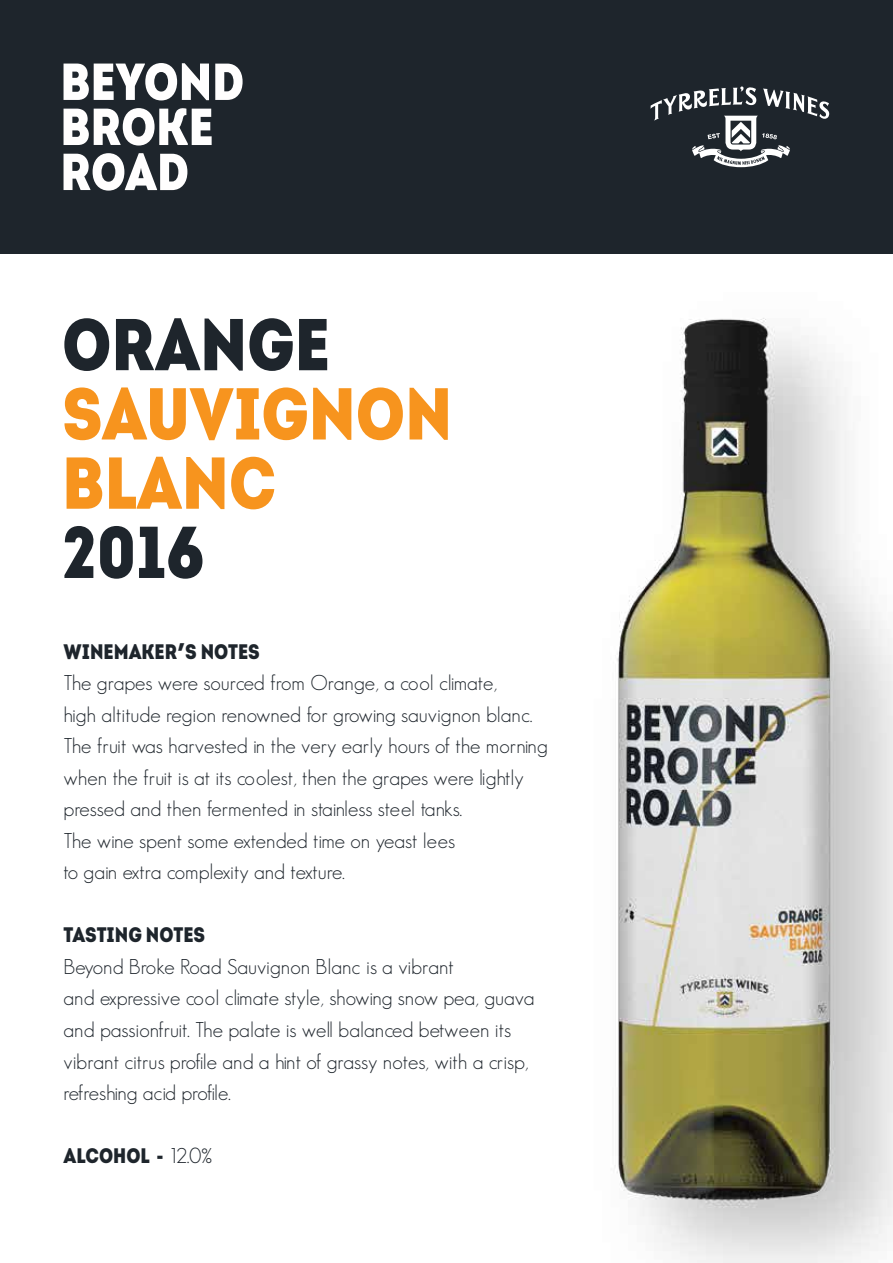
<style>
.page{position:relative;width:893px;height:1263px;background:#fff}
.page>*{position:absolute;margin:0;border:0;box-sizing:border-box;transform-origin:0 0}
.t1{font:73.2px/69.3px "Intro Cond Black Free";color:#f7941e}
.t2{font:73.2px "Intro Cond Black Free";color:#1e252c}
.t3{font:300 21px/31.5px "Geosans";color:#1e252c}
.t4{font:21px "Intro Cond Black Free";color:#1e252c}
.s1{font-family:"Futura";font-weight:800;font-stretch:condensed}
.s2{font-family:"Geosans";font-weight:300}
</style>
<div class="page">
<img style="left:615px;top:318px;width:278px;height:945px">
<div style="left:0;top:0;width:893px;height:254px;background:#1e252c"></div>
<svg style="left:64px;top:63px;width:145px;height:37px"></svg>
<svg style="left:215px;top:64px;width:28px;height:36px"></svg>
<svg style="left:64px;top:108px;width:148px;height:38px"></svg>
<svg style="left:64px;top:153px;width:124px;height:38px"></svg>
<svg style="left:651px;top:86px;width:178px;height:81px"></svg>
<h1 class="t2" style="left:62px;top:295px;width:269px">ORANGE</h1>
<h1 class="t1" style="left:62px;top:377px;width:392px">SAUVIGNON<br>BLANC</h1>
<h1 class="t2" style="left:62px;top:502px;width:144px">2016</h1>
<p class="t4" style="left:64px;top:637px;width:198px">WINEMAKER<span class="s1">ʼ</span>S NOTES</p>
<p class="t3" style="left:64px;top:667px;width:486px">The grapes were sourced from Orange, a cool climate,<br>high altitude region renowned for growing sauvignon blanc.<br>The fruit was harvested in the very early hours of the morning when the fruit is at its coolest, then the grapes were lightly pressed and then fermented in stainless steel tanks.<br>The wine spent some extended time on yeast lees<br>to gain extra complexity and texture.</p>
<p class="t4" style="left:64px;top:921px;width:143px">TASTING NOTES</p>
<p class="t3" style="left:64px;top:951px;width:472px">Beyond Broke Road Sauvignon Blanc is a vibrant<br>and expressive cool climate style, showing snow pea, guava and passionfruit. The palate is well balanced between its vibrant citrus profile and a hint of grassy notes, with a crisp, refreshing acid profile.</p>
<p class="t4" style="left:64px;top:1141px;width:150px">ALCOHOL <span class="s1">-</span> <span class="s2">12.0%</span></p>
</div>
